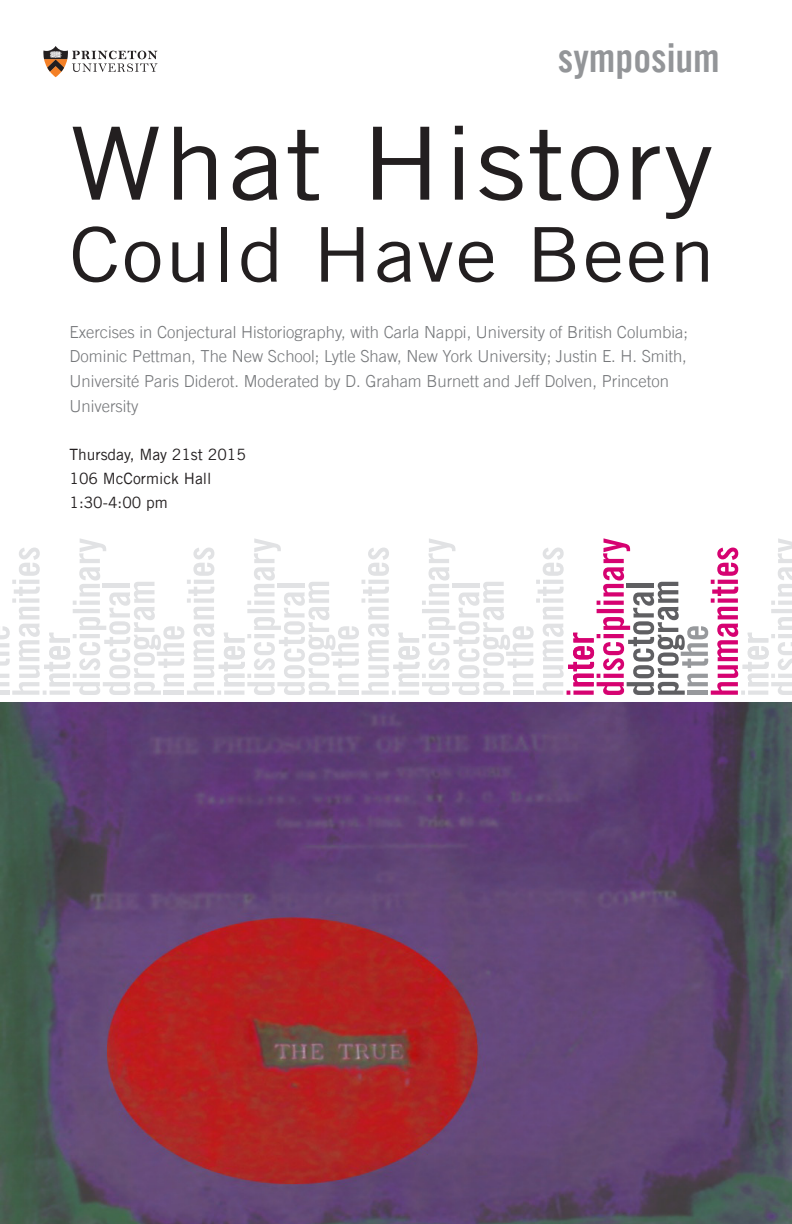
<style>
.page{position:relative;width:792px;height:1224px;background:#fff}
.page>*{position:absolute;margin:0;border:0;box-sizing:border-box;transform-origin:0 0}
._2_speaker{font:101px "IHUM Sans";letter-spacing:.02em;color:#231f20;scale:1.1 1}
._2_speaker-2{font:75.5px "IHUM Sans";letter-spacing:.02em;color:#231f20;scale:1.1 1}
._1_supertitle{font:700 condensed 40px "IHUM Gothic";color:#939598}
._6_date___time{font:300 16.6px/24.7px "IHUM Sans";color:#76787b;text-align:justify}
._6_date___time-2{font:15.6px "IHUM Sans";color:#231f20}
</style>
<div class="page">
<svg style="left:0;top:538px;width:792px;height:157px"></svg>
<hr style="left:452px;top:584px;width:27px;height:4px;background:#e1e2e4">
<svg style="left:43px;top:46px;width:115px;height:31px"></svg>
<img style="left:0;top:702px;width:792px;height:522px">
<p class="_1_supertitle" style="left:558px;top:33px;width:164px">symposium</p>
<p class="_2_speaker" style="left:69px;top:103px;width:587px">What History</p>
<p class="_2_speaker-2" style="left:69px;top:209px;width:589px">Could Have Been</p>
<p class="_6_date___time" style="left:69px;top:319px;width:620px">Exercises in Conjectural Historiography, with Carla Nappi, University of British Columbia; Dominic Pettman, The New School; Lytle Shaw, New York University; Justin E. H. Smith, Université Paris Diderot. Moderated by D. Graham Burnett and Jeff Dolven, Princeton</p>
<p class="_6_date___time" style="left:69px;top:393px;width:71px">University</p>
<p class="_6_date___time-2" style="left:69px;top:445px;width:178px">Thursday, May 21st 2015</p>
<p class="_6_date___time-2" style="left:69px;top:469px;width:144px">106 McCormick Hall</p>
<p class="_6_date___time-2" style="left:69px;top:493px;width:100px">1:30-4:00 pm</p>
</div>
